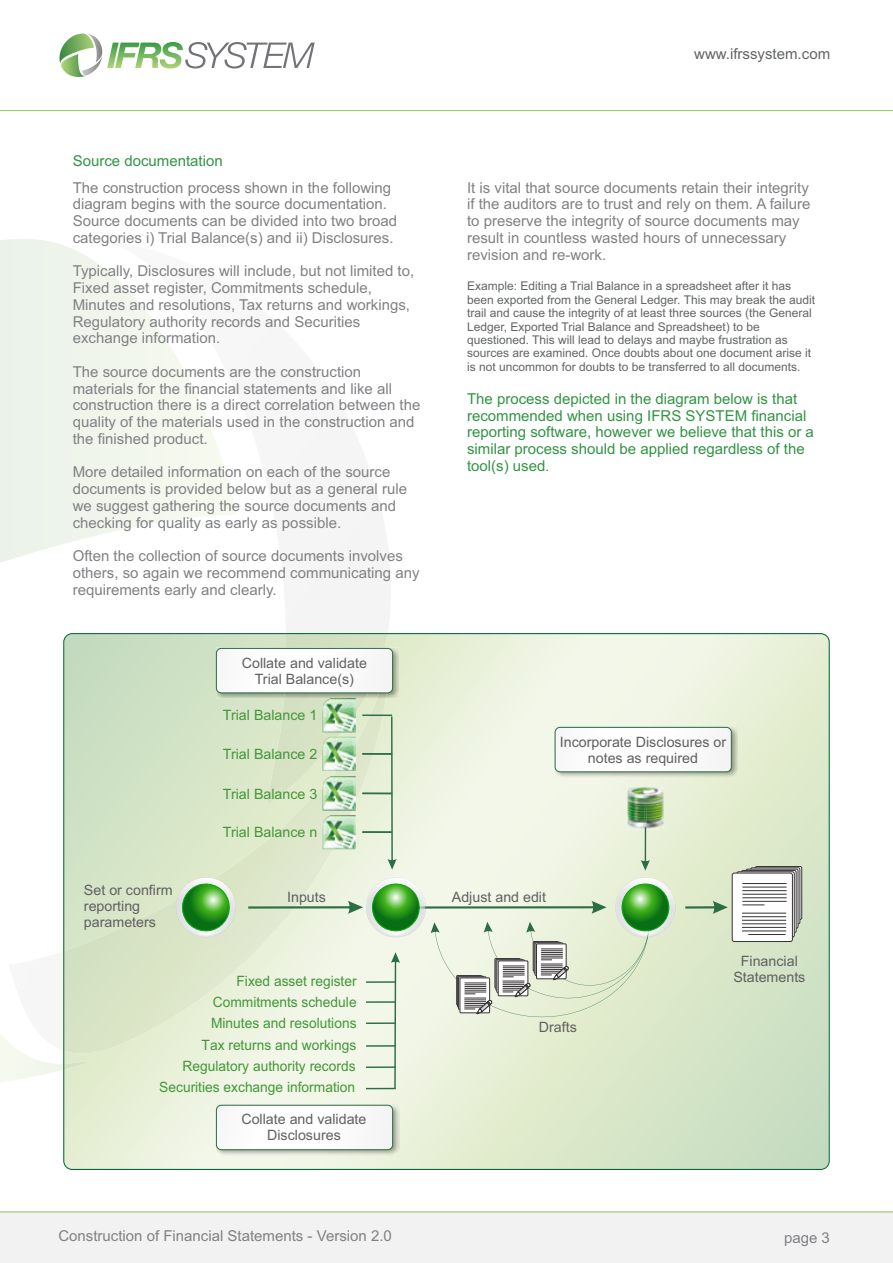
<style>
.page{position:relative;width:893px;height:1263px;background:#fff}
.page>*{position:absolute;margin:0;border:0;box-sizing:border-box;transform-origin:0 0}
.t1{font:15px/16.8px "Arial";color:#808184}
.t2{font:15px/16.8px "Arial";color:#329444}
.t3{font:15px "Arial";color:#626466}
.t4{font:14.25px "Arial";color:#439739}
.t5{font:14.25px/15.9px "Arial";color:#606062;text-align:center}
.t6{font:12px/13.4px "Arial";color:#626466}
.s1{font-family:"Times New Roman"}
</style>
<div class="page">
<div style="left:0;top:1212px;width:893px;height:51px;background:#f2f2f2"></div>
<div style="left:0;top:1211px;width:893px;height:52px;border:1px solid #f2f2f2"></div>
<hr style="left:0;top:110px;width:893px;height:1px;background:#9c6">
<hr style="left:0;top:1211px;width:893px;height:1px;background:#9c6">
<svg style="left:60px;top:34px;width:255px;height:43px"></svg>
<div style="left:286px;top:499px;width:104px;height:134px;background:#f4f4f4"></div>
<svg style="left:0;top:239px;width:236px;height:324px"></svg>
<svg style="left:0;top:1034px;width:63px;height:48px"></svg>
<svg style="left:63px;top:633px;width:767px;height:537px;background:#dde9cf"></svg>
<hr style="left:366px;top:1088px;width:30px;height:1px;background:#2c6d43">
<svg style="left:685px;top:901px;width:43px;height:13px"></svg>
<div style="left:755px;top:866px;width:47px;height:53px;border:1px solid #373435;border-radius:2px"></div>
<div style="left:750px;top:868px;width:50px;height:56px;border:1px solid #373435;border-radius:2px"></div>
<div style="left:746px;top:869px;width:52px;height:59px;border:1px solid #373435;border-radius:2px"></div>
<div style="left:741px;top:870px;width:55px;height:63px;border:1px solid #373435;border-radius:2px"></div>
<div style="left:737px;top:871px;width:57px;height:66px;border:1px solid #373435;border-radius:2px"></div>
<svg style="left:732px;top:873px;width:60px;height:68px"></svg>
<div style="left:732px;top:873px;width:61px;height:69px;border:1px solid #373435;border-radius:2px"></div>
<hr style="left:742px;top:883px;width:45px;height:1px;background:#373435">
<hr style="left:742px;top:887px;width:45px;height:1px;background:#373435">
<hr style="left:742px;top:890px;width:45px;height:1px;background:#373435">
<hr style="left:742px;top:894px;width:45px;height:1px;background:#373435">
<hr style="left:742px;top:897px;width:45px;height:1px;background:#373435">
<hr style="left:742px;top:901px;width:45px;height:1px;background:#373435">
<svg style="left:742px;top:904px;width:22px;height:1px"></svg>
<hr style="left:742px;top:913px;width:44px;height:1px;background:#373435">
<hr style="left:742px;top:916px;width:44px;height:1px;background:#373435">
<hr style="left:742px;top:920px;width:44px;height:1px;background:#373435">
<hr style="left:742px;top:923px;width:44px;height:1px;background:#373435">
<hr style="left:742px;top:927px;width:44px;height:1px;background:#373435">
<hr style="left:742px;top:930px;width:44px;height:1px;background:#373435">
<hr style="left:748px;top:934px;width:37px;height:1px;background:#373435">
<img style="left:216px;top:647px;width:183px;height:52px">
<img style="left:284px;top:647px;width:101px;height:52px">
<img style="left:377px;top:693px;width:11px;height:6px">
<svg style="left:216px;top:648px;width:177px;height:45px"></svg>
<div style="left:216px;top:648px;width:177px;height:45px;border:1px solid #2c6d43;border-radius:5px"></div>
<svg style="left:388px;top:716px;width:9px;height:153px"></svg>
<img style="left:323px;top:737px;width:33px;height:34px">
<img style="left:323px;top:698px;width:33px;height:34px">
<img style="left:323px;top:776px;width:33px;height:34px">
<img style="left:323px;top:815px;width:33px;height:34px">
<hr style="left:362px;top:714px;width:30px;height:2px;background:#2c6d43">
<hr style="left:362px;top:793px;width:30px;height:1px;background:#2c6d43">
<hr style="left:362px;top:831px;width:30px;height:2px;background:#2c6d43">
<hr style="left:362px;top:753px;width:30px;height:2px;background:#2c6d43">
<img style="left:627px;top:787px;width:36px;height:42px">
<svg style="left:641px;top:807px;width:9px;height:64px"></svg>
<img style="left:216px;top:1104px;width:183px;height:51px">
<svg style="left:216px;top:1105px;width:177px;height:45px"></svg>
<div style="left:216px;top:1105px;width:177px;height:45px;border:1px solid #2c6d43;border-radius:5px"></div>
<img style="left:555px;top:726px;width:183px;height:52px">
<svg style="left:555px;top:727px;width:176px;height:45px"></svg>
<div style="left:555px;top:727px;width:176px;height:45px;border:1px solid #2c6d43;border-radius:5px"></div>
<svg style="left:176px;top:877px;width:59px;height:60px;background:#89c081"></svg>
<svg style="left:248px;top:877px;width:427px;height:211px;background:#dce8d0"></svg>
<div style="left:621px;top:883px;width:48px;height:48px;border:1px solid #07a60c;border-radius:50%"></div>
<p class="t2" style="left:73px;top:154px;width:152px">Source documentation</p>
<p class="t1" style="left:73px;top:180px;width:326px">The construction process shown in the following diagram begins with the source documentation.<br>Source documents can be divided into two broad categories i) Trial Balance(s) and ii) Disclosures.</p>
<p class="t1" style="left:73px;top:264px;width:343px">Typically, Disclosures will include, but not limited to, Fixed asset register, Commitments schedule, Minutes and resolutions, Tax returns and workings, Regulatory authority records and Securities exchange information.</p>
<p class="t1" style="left:73px;top:365px;width:349px">The source documents are the construction materials for the financial statements and like all construction there is a direct correlation between the quality of the materials used in the construction and the finished product.</p>
<p class="t1" style="left:73px;top:465px;width:336px">More detailed information on each of the source documents is provided below but as a general rule we suggest gathering the source documents and checking for quality as early as possible.</p>
<p class="t1" style="left:73px;top:549px;width:348px">Often the collection of source documents involves others, so again we recommend communicating any requirements early and clearly.</p>
<p class="t5" style="left:242px;top:656px;width:127px">Collate and validate<br>Trial Balance(s)</p>
<p class="t4" style="left:223px;top:710px;width:96px">Trial Balance 1</p>
<p class="t4" style="left:223px;top:749px;width:96px">Trial Balance 2</p>
<p class="t4" style="left:223px;top:788px;width:96px">Trial Balance 3</p>
<p class="t4" style="left:223px;top:827px;width:96px">Trial Balance n</p>
<p class="t3" style="left:694px;top:48px;width:137px">www.ifrssystem.com</p>
<p class="t1" style="left:467px;top:180px;width:345px">It is vital that source documents retain their integrity if the auditors are to trust and rely on them. A failure to preserve the integrity of source documents may result in countless wasted hours of unnecessary revision and re-work.</p>
<p class="t6" style="left:467px;top:281px;width:349px">Example: Editing a Trial Balance in a spreadsheet after it has been exported from the General Ledger. This may break the audit trail and cause the integrity of at least three sources (the General Ledger, Exported Trial Balance and Spreadsheet) to be questioned. This will lead to delays and maybe frustration as sources are examined. Once doubts about one document arise it is not uncommon for doubts to be transferred to all documents.</p>
<p class="t2" style="left:467px;top:391px;width:348px">The process depicted in the diagram below is that recommended when using IFRS SYSTEM financial reporting software, however we believe that this or a similar process should be applied regardless of the tool(s) used<span class="s1">.</span></p>
<p class="t5" style="left:560px;top:735px;width:168px">Incorporate Disclosures or notes as required</p>
<p class="t5" style="left:84px;top:883px;width:90px;text-align:left">Set or confirm reporting parameters</p>
<p class="t5" style="left:452px;top:890px;width:96px">Adjust and edit</p>
<p class="t5" style="left:287px;top:890px;width:40px">Inputs</p>
<p class="t4" style="left:237px;top:975px;width:122px">Fixed asset register</p>
<p class="t4" style="left:213px;top:997px;width:145px">Commitments schedule</p>
<p class="t4" style="left:202px;top:1039px;width:156px">Tax returns and workings</p>
<p class="t4" style="left:211px;top:1018px;width:147px">Minutes and resolutions</p>
<p class="t4" style="left:183px;top:1060px;width:174px">Regulatory authority records</p>
<p class="t4" style="left:159px;top:1082px;width:197px">Securities exchange information</p>
<p class="t5" style="left:241px;top:1113px;width:127px">Collate and validate<br>Disclosures</p>
<p class="t1" style="left:58px;top:1229px;width:335px">Construction of Financial Statements - Version 2.0</p>
<p class="t5" style="left:539px;top:1020px;width:40px">Drafts</p>
<p class="t5" style="left:733px;top:954px;width:74px">Financial<br>Statements</p>
<p class="t1" style="left:784px;top:1230px;width:47px">page 3</p>
</div>
